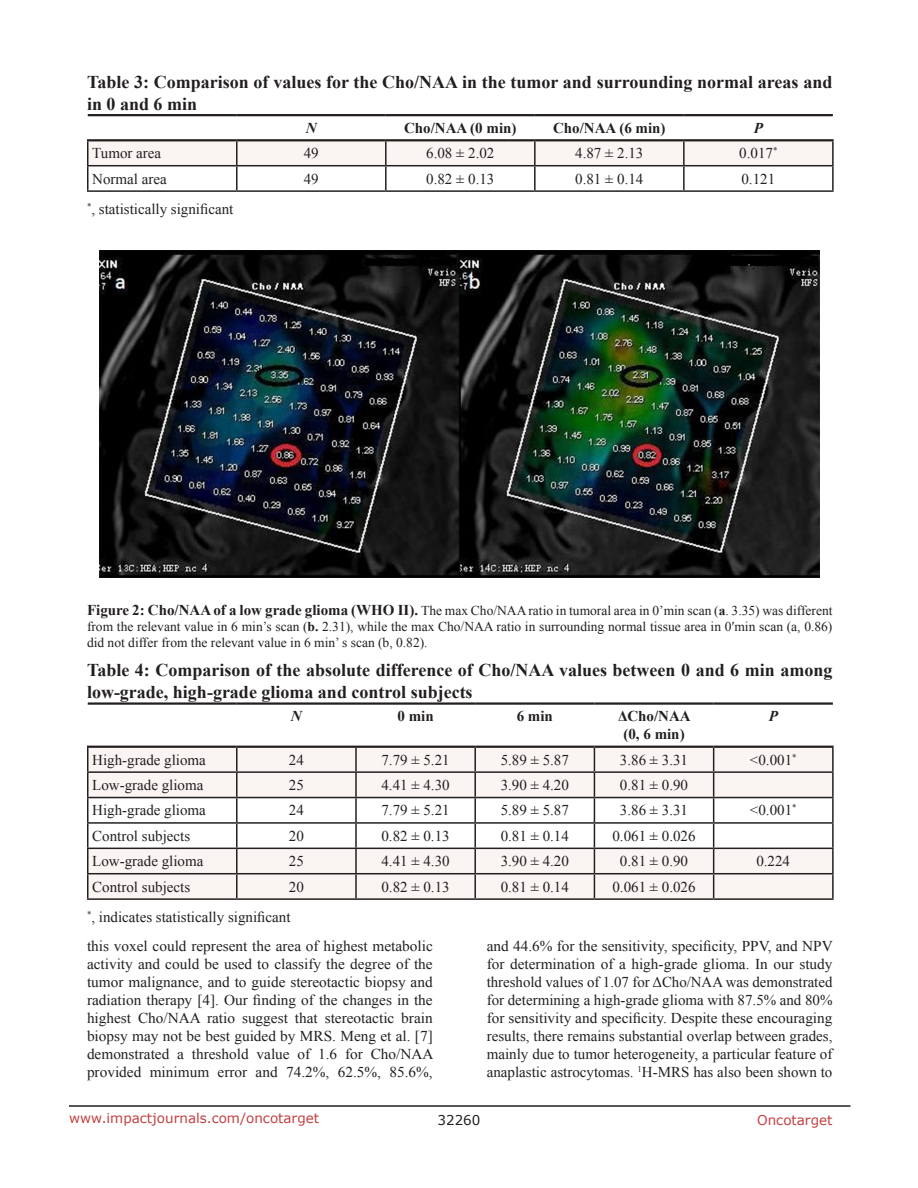
<style>
.page{position:relative;width:918px;height:1188px;background:#fff}
.page>*{position:absolute;margin:0;border:0;box-sizing:border-box;transform-origin:0 0}
.TableTitle{font:700 18px/21.6px "Times New Roman";color:#231f20}
.BodyText{font:15px/18px "Times New Roman";color:#231f20;text-align:justify}
.TableText{font:15px "Times New Roman";color:#231f20}
.Table_head{font:700 15px/18px "Times New Roman";color:#231f20;text-align:center}
.Table_head-2{font:italic 700 15px "Times New Roman";color:#231f20}
.FigureText{font:13.5px/16.2px "Times New Roman";color:#231f20;text-align:justify}
.t1{font:13.5px "Verdana";color:#c24141}
.t2{font:13.5px "Verdana";color:#231f20}
.s1{font-weight:700;font-size:15px}
.s2{font-weight:700}
</style>
<div class="page">
<hr style="left:69px;top:1105px;width:781px;height:2px;background:#231f20">
<hr style="left:684px;top:165px;width:150px;height:1px;background:#231f20">
<hr style="left:88px;top:114px;width:149px;height:2px;background:#231f20">
<hr style="left:237px;top:114px;width:149px;height:2px;background:#231f20">
<hr style="left:386px;top:114px;width:149px;height:2px;background:#231f20">
<hr style="left:535px;top:114px;width:149px;height:2px;background:#231f20">
<hr style="left:684px;top:114px;width:149px;height:2px;background:#231f20">
<hr style="left:684px;top:139px;width:150px;height:2px;background:#231f20">
<hr style="left:832px;top:141px;width:2px;height:24px;background:#231f20">
<svg style="left:87px;top:115px;width:746px;height:75px"></svg>
<hr style="left:832px;top:166px;width:2px;height:24px;background:#231f20">
<hr style="left:87px;top:190px;width:150px;height:2px;background:#231f20">
<hr style="left:237px;top:190px;width:149px;height:2px;background:#231f20">
<hr style="left:386px;top:190px;width:149px;height:2px;background:#231f20">
<hr style="left:535px;top:190px;width:149px;height:2px;background:#231f20">
<hr style="left:684px;top:190px;width:150px;height:2px;background:#231f20">
<img style="left:100px;top:251px;width:720px;height:326px">
<hr style="left:714px;top:848px;width:120px;height:1px;background:#231f20">
<hr style="left:88px;top:702px;width:149px;height:3px;background:#231f20">
<hr style="left:237px;top:702px;width:119px;height:3px;background:#231f20">
<hr style="left:356px;top:702px;width:119px;height:3px;background:#231f20">
<hr style="left:475px;top:702px;width:119px;height:3px;background:#231f20">
<hr style="left:594px;top:702px;width:120px;height:3px;background:#231f20">
<hr style="left:714px;top:702px;width:119px;height:3px;background:#231f20">
<hr style="left:714px;top:746px;width:120px;height:2px;background:#231f20">
<hr style="left:832px;top:748px;width:2px;height:23px;background:#231f20">
<hr style="left:832px;top:824px;width:2px;height:24px;background:#231f20">
<hr style="left:832px;top:849px;width:2px;height:24px;background:#231f20">
<hr style="left:714px;top:771px;width:120px;height:2px;background:#231f20">
<hr style="left:832px;top:773px;width:2px;height:24px;background:#231f20">
<hr style="left:237px;top:898px;width:119px;height:2px;background:#231f20">
<hr style="left:87px;top:898px;width:150px;height:2px;background:#231f20">
<hr style="left:356px;top:898px;width:119px;height:2px;background:#231f20">
<hr style="left:475px;top:898px;width:119px;height:2px;background:#231f20">
<hr style="left:594px;top:898px;width:120px;height:2px;background:#231f20">
<hr style="left:714px;top:873px;width:120px;height:1px;background:#231f20">
<hr style="left:832px;top:874px;width:2px;height:24px;background:#231f20">
<hr style="left:714px;top:898px;width:120px;height:2px;background:#231f20">
<svg style="left:87px;top:704px;width:746px;height:194px"></svg>
<hr style="left:714px;top:797px;width:120px;height:1px;background:#231f20">
<hr style="left:832px;top:798px;width:2px;height:24px;background:#231f20">
<hr style="left:714px;top:822px;width:120px;height:2px;background:#231f20">
<p class="TableTitle" style="left:87px;top:71px;width:747px">Table 3: Comparison of values for the Cho/NAA in the tumor and surrounding normal areas and in 0 and 6 min</p>
<p class="Table_head-2" style="left:306px;top:117px;width:12px">N</p>
<p class="Table_head" style="left:404px;top:118px;width:114px">Cho/NAA (0 min)</p>
<p class="Table_head" style="left:553px;top:118px;width:114px">Cho/NAA (6 min)</p>
<p class="Table_head-2" style="left:754px;top:117px;width:11px">P</p>
<p class="TableText" style="left:92px;top:143px;width:71px">Tumor area</p>
<p class="TableText" style="left:304px;top:143px;width:16px">49</p>
<p class="TableText" style="left:426px;top:143px;width:70px">6.08 ± 2.02</p>
<p class="TableText" style="left:575px;top:143px;width:70px">4.87 ± 2.13</p>
<p class="TableText" style="left:739px;top:143px;width:40px">0.017<sup>*</sup></p>
<p class="TableText" style="left:92px;top:169px;width:76px">Normal area</p>
<p class="TableText" style="left:304px;top:169px;width:16px">49</p>
<p class="TableText" style="left:426px;top:169px;width:70px">0.82 ± 0.13</p>
<p class="TableText" style="left:575px;top:169px;width:70px">0.81 ± 0.14</p>
<p class="TableText" style="left:741px;top:169px;width:35px">0.121</p>
<p class="TableText" style="left:87px;top:199px;width:148px"><sup>*</sup>, statistically significant</p>
<p class="FigureText" style="left:87px;top:602px;width:747px"><span class="s1">Figure 2: Cho/NAA of a low grade glioma (WHO II).</span> The max Cho/NAA ratio in tumoral area in 0’min scan (<span class="s2">a</span>. 3.35) was different from the relevant value in 6 min’s scan (<span class="s2">b.</span> 2.31), while the max Cho/NAA ratio in surrounding normal tissue area in 0′min scan (a, 0.86) did not differ from the relevant value in 6 min’ s scan (b, 0.82).</p>
<p class="TableTitle" style="left:87px;top:659px;width:747px">Table 4: Comparison of the absolute difference of Cho/NAA values between 0 and 6 min among low-grade, high-grade glioma and control subjects</p>
<p class="Table_head-2" style="left:291px;top:706px;width:12px">N</p>
<p class="Table_head" style="left:397px;top:707px;width:38px">0 min</p>
<p class="Table_head" style="left:517px;top:707px;width:38px">6 min</p>
<p class="Table_head" style="left:618px;top:707px;width:74px">ΔCho/NAA (0, 6 min)</p>
<p class="Table_head-2" style="left:769px;top:706px;width:11px">P</p>
<p class="TableText" style="left:92px;top:750px;width:115px">High-grade glioma</p>
<p class="TableText" style="left:289px;top:750px;width:16px">24</p>
<p class="TableText" style="left:381px;top:750px;width:70px">7.79 ± 5.21</p>
<p class="TableText" style="left:501px;top:750px;width:70px">5.89 ± 5.87</p>
<p class="TableText" style="left:620px;top:750px;width:70px">3.86 ± 3.31</p>
<p class="TableText" style="left:750px;top:750px;width:48px">&lt;0.001<sup>*</sup></p>
<p class="TableText" style="left:92px;top:775px;width:113px">Low-grade glioma</p>
<p class="TableText" style="left:289px;top:775px;width:16px">25</p>
<p class="TableText" style="left:381px;top:775px;width:70px">4.41 ± 4.30</p>
<p class="TableText" style="left:501px;top:775px;width:70px">3.90 ± 4.20</p>
<p class="TableText" style="left:620px;top:775px;width:70px">0.81 ± 0.90</p>
<p class="TableText" style="left:92px;top:800px;width:115px">High-grade glioma</p>
<p class="TableText" style="left:289px;top:800px;width:16px">24</p>
<p class="TableText" style="left:381px;top:800px;width:70px">7.79 ± 5.21</p>
<p class="TableText" style="left:501px;top:800px;width:70px">5.89 ± 5.87</p>
<p class="TableText" style="left:620px;top:800px;width:70px">3.86 ± 3.31</p>
<p class="TableText" style="left:750px;top:800px;width:48px">&lt;0.001<sup>*</sup></p>
<p class="TableText" style="left:92px;top:826px;width:99px">Control subjects</p>
<p class="TableText" style="left:289px;top:826px;width:16px">20</p>
<p class="TableText" style="left:381px;top:826px;width:70px">0.82 ± 0.13</p>
<p class="TableText" style="left:501px;top:826px;width:70px">0.81 ± 0.14</p>
<p class="TableText" style="left:612px;top:826px;width:85px">0.061 ± 0.026</p>
<p class="TableText" style="left:92px;top:851px;width:113px">Low-grade glioma</p>
<p class="TableText" style="left:289px;top:851px;width:16px">25</p>
<p class="TableText" style="left:381px;top:851px;width:70px">4.41 ± 4.30</p>
<p class="TableText" style="left:501px;top:851px;width:70px">3.90 ± 4.20</p>
<p class="TableText" style="left:620px;top:851px;width:70px">0.81 ± 0.90</p>
<p class="TableText" style="left:756px;top:851px;width:35px">0.224</p>
<p class="TableText" style="left:92px;top:877px;width:99px">Control subjects</p>
<p class="TableText" style="left:289px;top:877px;width:16px">20</p>
<p class="TableText" style="left:381px;top:877px;width:70px">0.82 ± 0.13</p>
<p class="TableText" style="left:501px;top:877px;width:70px">0.81 ± 0.14</p>
<p class="TableText" style="left:612px;top:877px;width:85px">0.061 ± 0.026</p>
<p class="TableText" style="left:87px;top:907px;width:205px"><sup>*</sup>, indicates statistically significant</p>
<p class="BodyText" style="left:87px;top:937px;width:348px">this voxel could represent the area of highest metabolic activity and could be used to classify the degree of the tumor malignance, and to guide stereotactic biopsy and radiation therapy [4]. Our finding of the changes in the highest Cho/NAA ratio suggest that stereotactic brain biopsy may not be best guided by MRS. Meng et al. [7] demonstrated a threshold value of 1.6 for Cho/NAA provided minimum error and 74.2%, 62.5%, 85.6%,</p>
<p class="BodyText" style="left:487px;top:937px;width:348px">and 44.6% for the sensitivity, specificity, PPV, and NPV for determination of a high-grade glioma. In our study threshold values of 1.07 for ΔCho/NAA was demonstrated for determining a high-grade glioma with 87.5% and 80% for sensitivity and specificity. Despite these encouraging results, there remains substantial overlap between grades, mainly due to tumor heterogeneity, a particular feature of anaplastic astrocytomas. <sup>1</sup>H-MRS has also been shown to</p>
<p class="t1" style="left:69px;top:1109px;width:252px">www.impactjournals.com/oncotarget</p>
<p class="t2" style="left:438px;top:1111px;width:44px">32260</p>
<p class="t1" style="left:757px;top:1111px;width:77px">Oncotarget</p>
</div>
